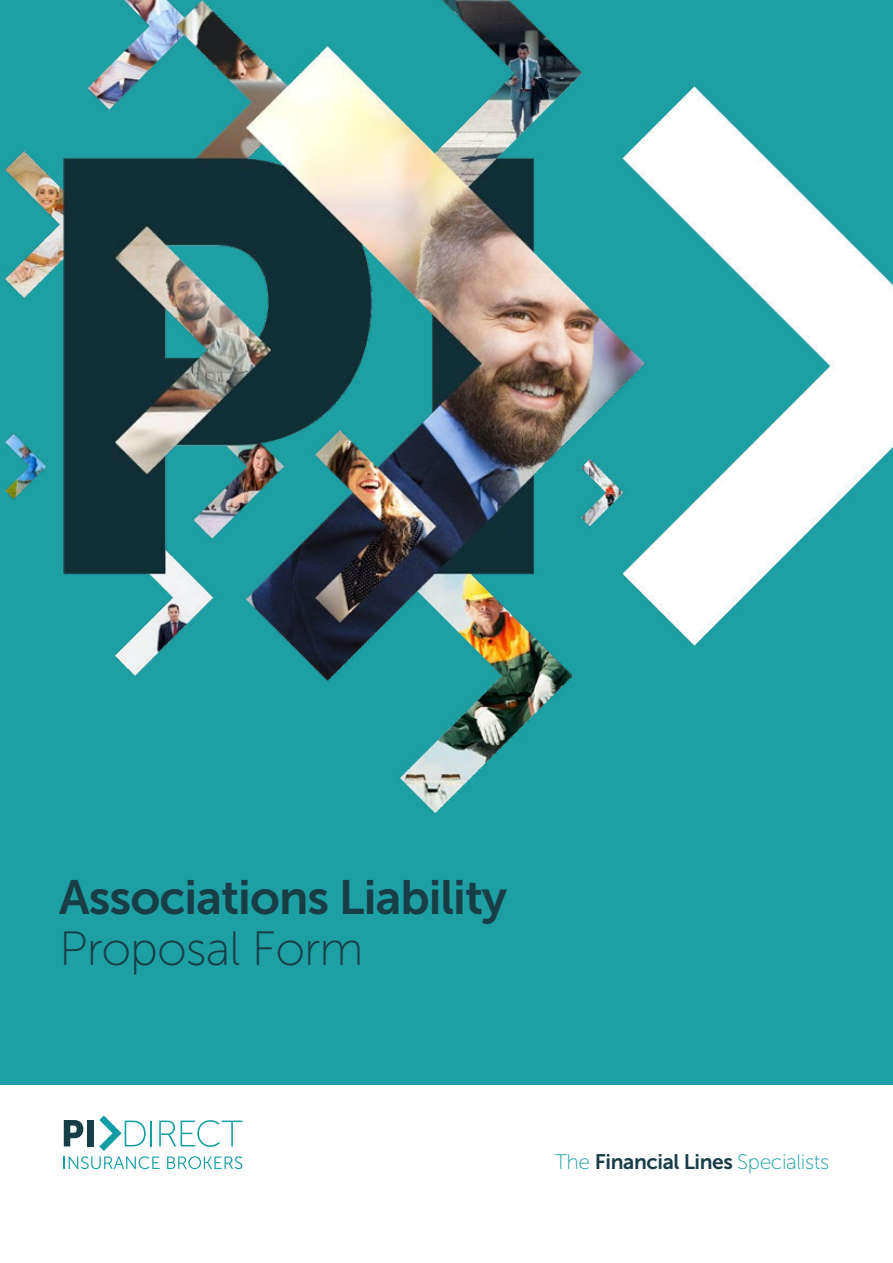
<style>
.page{position:relative;width:893px;height:1263px;background:#fff}
.page>*{position:absolute;margin:0;border:0;box-sizing:border-box;transform-origin:0 0}
.t1{font:48px "Museo Sans 700";letter-spacing:-.02em;color:#183d47}
.t2{font:48px "Museo Sans 100";letter-spacing:-.02em;color:#183d47}
.t3{font:21px "Museo Sans 100";letter-spacing:-.02em;color:#1e9fa4}
.s1{font-family:"Museo Sans 700";color:#183d47}
</style>
<div class="page">
<div style="left:0;top:0;width:893px;height:1084px;background:#1e9fa4"></div>
<img style="left:6px;top:0;width:887px;height:812px">
<svg style="left:64px;top:1115px;width:178px;height:54px"></svg>
<h1 class="t1" style="left:59px;top:871px;width:449px">Associations Liability</h1>
<h1 class="t2" style="left:59px;top:923px;width:306px">Proposal Form</h1>
<p class="t3" style="left:555px;top:1151px;width:276px">The <span class="s1">Financial Lines</span> Specialists</p>
</div>
